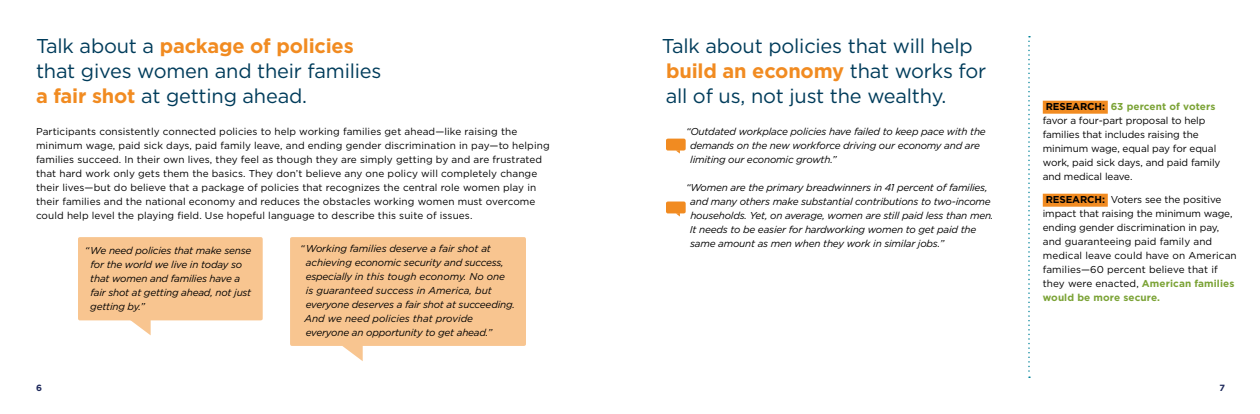
<style>
.page{position:relative;width:1260px;height:414px;background:#fff}
.page>*{position:absolute;margin:0;border:0;box-sizing:border-box;transform-origin:0 0}
.t1{font:20px/25px "Gotham";letter-spacing:-.01em;color:#013c5b}
.t2{font:italic 10px/14px "Gotham";letter-spacing:-.02em;color:#000}
.t3{font:10px/14px "Gotham";letter-spacing:.01em;color:#000}
.t4{font:10px/14px "Gotham";letter-spacing:-.01em;color:#000}
.t5{font:700 9px "Gotham";color:#1e295b}
.s1{font-weight:700;color:#f18b21}
.s2{font-weight:700}
.s3{font-weight:700;color:#7ba336}
</style>
<div class="page">
<div style="left:78px;top:237px;width:185px;height:83px;background:#f8c590;border-radius:2px"></div>
<svg style="left:129px;top:320px;width:22px;height:15px"></svg>
<div style="left:290px;top:237px;width:236px;height:109px;background:#f8c590;border-radius:2px"></div>
<svg style="left:342px;top:346px;width:21px;height:15px"></svg>
<svg style="left:1028px;top:36px;width:2px;height:342px"></svg>
<div style="left:666px;top:139px;width:20px;height:12px;background:#f18b21;border-radius:2px"></div>
<div style="left:666px;top:202px;width:20px;height:11px;background:#f18b21;border-radius:2px"></div>
<div style="left:1043px;top:101px;width:65px;height:13px;background:#f18b21"></div>
<div style="left:1043px;top:194px;width:65px;height:13px;background:#f18b21"></div>
<h1 class="t1" style="left:36px;top:33px;width:347px">Talk about a <span class="s1">package of policies </span>that gives women and their families <span class="s1">a fair shot</span> at getting ahead.</h1>
<p class="t3" style="left:36px;top:124px;width:515px">Participants consistently connected policies to help working families get ahead—like raising the minimum wage, paid sick days, paid family leave, and ending gender discrimination in pay—to helping families succeed. In their own lives, they feel as though they are simply getting by and are frustrated that hard work only gets them the basics. They don’t believe any one policy will completely change their lives—but do believe that a package of policies that recognizes the central role women play in their families and the national economy and reduces the obstacles working women must overcome could help level the playing field. Use hopeful language to describe this suite of issues.</p>
<p class="t2" style="left:90px;top:243px;width:163px;text-indent:-6px">“We need policies that make sense for the world we live in today so that women and families have a fair shot at getting ahead, not just getting by.”</p>
<p class="t2" style="left:305px;top:242px;width:212px;text-indent:-4px">“Working families deserve a fair shot at achieving economic security and success, especially in this tough economy. No one<br>is guaranteed success in America, but everyone deserves a fair shot at succeeding.<br>And we need policies that provide everyone an opportunity to get ahead.”</p>
<h1 class="t1" style="left:662px;top:33px;width:326px">Talk about policies that will help <span class="s1">build an economy</span> that works for all of us, not just the wealthy.</h1>
<p class="t2" style="left:690px;top:124px;width:297px;text-indent:-4px">“Outdated workplace policies have failed to keep pace with the demands on the new workforce driving our economy and are limiting our economic growth.”</p>
<p class="t2" style="left:690px;top:180px;width:305px;text-indent:-4px">“Women are the primary breadwinners in 41 percent of families, and many others make substantial contributions to two-income households. Yet, on average, women are still paid less than men.<br>It needs to be easier for hardworking women to get paid the same amount as men when they work in similar jobs.”</p>
<p class="t4" style="left:1043px;top:99px;width:179px"><span class="s2">RESEARCH:</span> <span class="s3">63 percent of voters </span>favor a four-part proposal to help families that includes raising the minimum wage, equal pay for equal work, paid sick days, and paid family and medical leave.</p>
<p class="t4" style="left:1043px;top:192px;width:195px"><span class="s2">RESEARCH:</span> Voters see the positive impact that raising the minimum wage, ending gender discrimination in pay, and guaranteeing paid family and medical leave could have on American families—60 percent believe that if they were enacted, <span class="s3">American families would be more secure.</span></p>
<p class="t5" style="left:36px;top:383px;width:7px">6</p>
<p class="t5" style="left:1220px;top:383px;width:7px">7</p>
</div>
